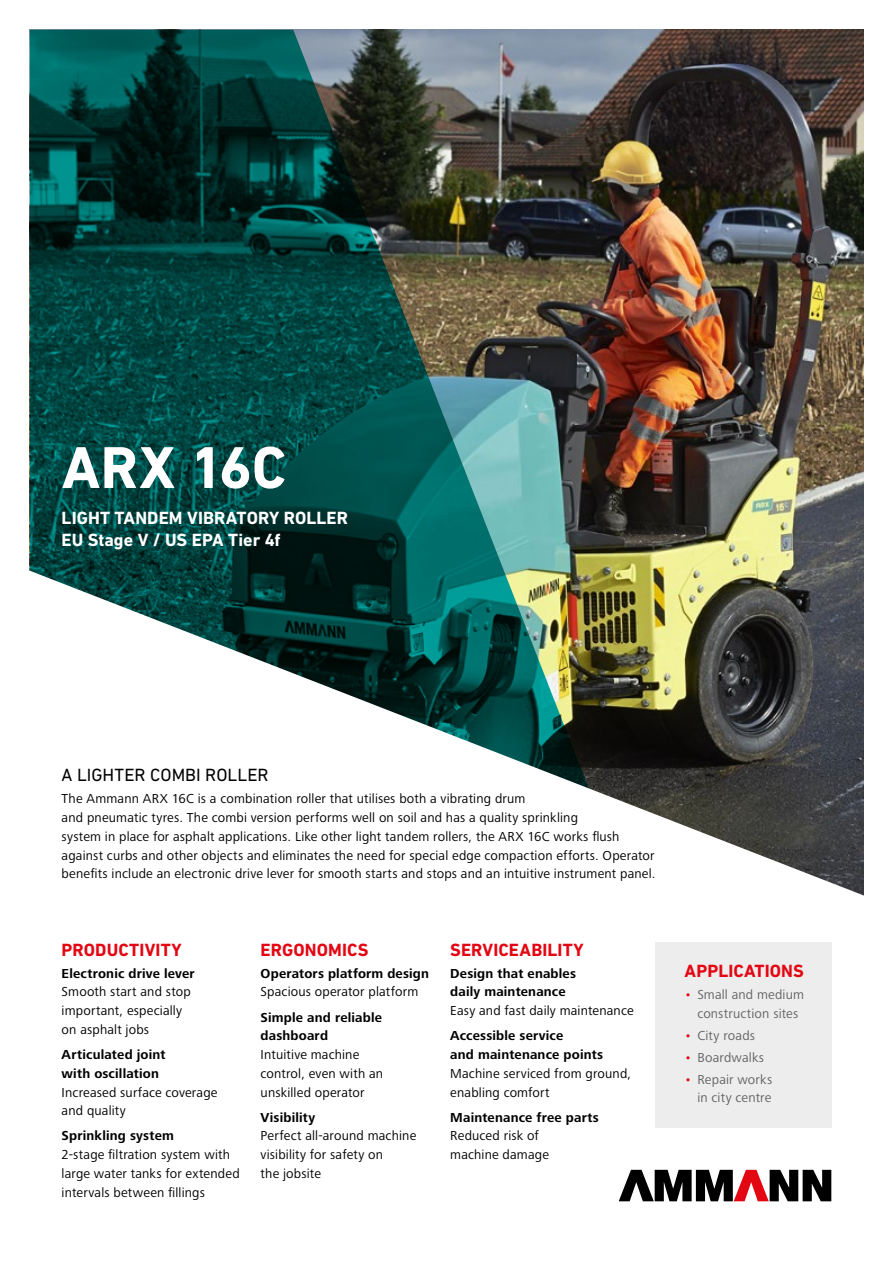
<style>
.page{position:relative;width:893px;height:1263px;background:#fff}
.page>*{position:absolute;margin:0;border:0;box-sizing:border-box;transform-origin:0 0}
.t1{font:700 60px "DIN Next LT Pro";color:#fff}
.t2{font:700 18px "DIN Next LT Pro";letter-spacing:.005em;color:#e30613}
.t3{font:700 18px/22.5px "DIN Next LT Pro";letter-spacing:.005em;color:#fff}
.t4{font:18px "DIN Next LT Pro";color:#000}
.t5{font:13.5px/18.8px "Frutiger Next LTW1 G";letter-spacing:.015em;color:#000}
.t6{font:700 13.5px/18.8px "Frutiger Next LTW1 G";letter-spacing:.01em;color:#000}
.t7{font:13.5px/18.8px "Frutiger Next LTW1 G";letter-spacing:.015em;color:#646363;text-align:center}
.s1{color:#e30613}
</style>
<div class="page">
<img style="left:668px;top:30px;width:195px;height:529px">
<img style="left:30px;top:30px;width:638px;height:529px">
<svg style="left:29px;top:559px;width:835px;height:643px"></svg>
<svg style="left:619px;top:1170px;width:212px;height:31px"></svg>
<div style="left:655px;top:942px;width:176px;height:186px;background:#ededed"></div>
<h1 class="t1" style="left:62px;top:432px;width:226px">ARX 16C</h1>
<h2 class="t3" style="left:62px;top:506px;width:288px">LIGHT TANDEM VIBRATORY ROLLER<br>EU Stage V / US EPA Tier 4f</h2>
<h2 class="t4" style="left:62px;top:765px;width:208px">A LIGHTER COMBI ROLLER</h2>
<p class="t5" style="left:62px;top:790px;width:595px">The Ammann ARX 16C is a combination roller that utilises both a vibrating drum<br>and pneumatic tyres. The combi version performs well on soil and has a quality sprinkling<br>system in place for asphalt applications. Like other light tandem rollers, the ARX 16C works flush against curbs and other objects and eliminates the need for special edge compaction efforts. Operator benefits include an electronic drive lever for smooth starts and stops and an intuitive instrument panel.</p>
<h2 class="t2" style="left:62px;top:939px;width:122px">PRODUCTIVITY</h2>
<p class="t6" style="left:62px;top:964px;width:134px">Electronic drive lever</p>
<p class="t5" style="left:62px;top:983px;width:131px">Smooth start and stop important, especially on asphalt jobs</p>
<p class="t6" style="left:62px;top:1045px;width:106px">Articulated joint with oscillation</p>
<p class="t5" style="left:62px;top:1083px;width:157px">Increased surface coverage and quality</p>
<p class="t6" style="left:62px;top:1127px;width:114px">Sprinkling system</p>
<p class="t5" style="left:62px;top:1146px;width:180px">2-stage filtration system with large water tanks for extended intervals between fillings</p>
<h2 class="t2" style="left:261px;top:939px;width:109px">ERGONOMICS</h2>
<p class="t6" style="left:261px;top:964px;width:170px">Operators platform design</p>
<p class="t5" style="left:261px;top:983px;width:159px">Spacious operator platform</p>
<p class="t6" style="left:261px;top:1008px;width:123px">Simple and reliable dashboard</p>
<p class="t5" style="left:261px;top:1045px;width:124px">Intuitive machine control, even with an unskilled operator</p>
<p class="t6" style="left:261px;top:1108px;width:56px">Visibility</p>
<p class="t5" style="left:261px;top:1127px;width:157px">Perfect all-around machine visibility for safety on<br>the jobsite</p>
<h2 class="t2" style="left:450px;top:939px;width:135px">SERVICEABILITY</h2>
<p class="t6" style="left:450px;top:964px;width:127px">Design that enables daily maintenance</p>
<p class="t5" style="left:450px;top:1002px;width:185px">Easy and fast daily maintenance</p>
<p class="t6" style="left:450px;top:1027px;width:154px">Accessible service<br>and maintenance points</p>
<p class="t5" style="left:450px;top:1064px;width:182px">Machine serviced from ground, enabling comfort</p>
<p class="t6" style="left:450px;top:1108px;width:150px">Maintenance free parts</p>
<p class="t5" style="left:450px;top:1127px;width:100px">Reduced risk of machine damage</p>
<h2 class="t2" style="left:685px;top:960px;width:121px">APPLICATIONS</h2>
<p class="t7" style="left:685px;top:985px;width:121px"><span class="s1">•</span> Small and medium construction sites</p>
<p class="t7" style="left:685px;top:1026px;width:72px"><span class="s1">•</span> City roads</p>
<p class="t7" style="left:685px;top:1048px;width:81px"><span class="s1">•</span> Boardwalks</p>
<p class="t7" style="left:685px;top:1070px;width:89px;text-align:right"><span class="s1">•</span> Repair works in city centre</p>
</div>
